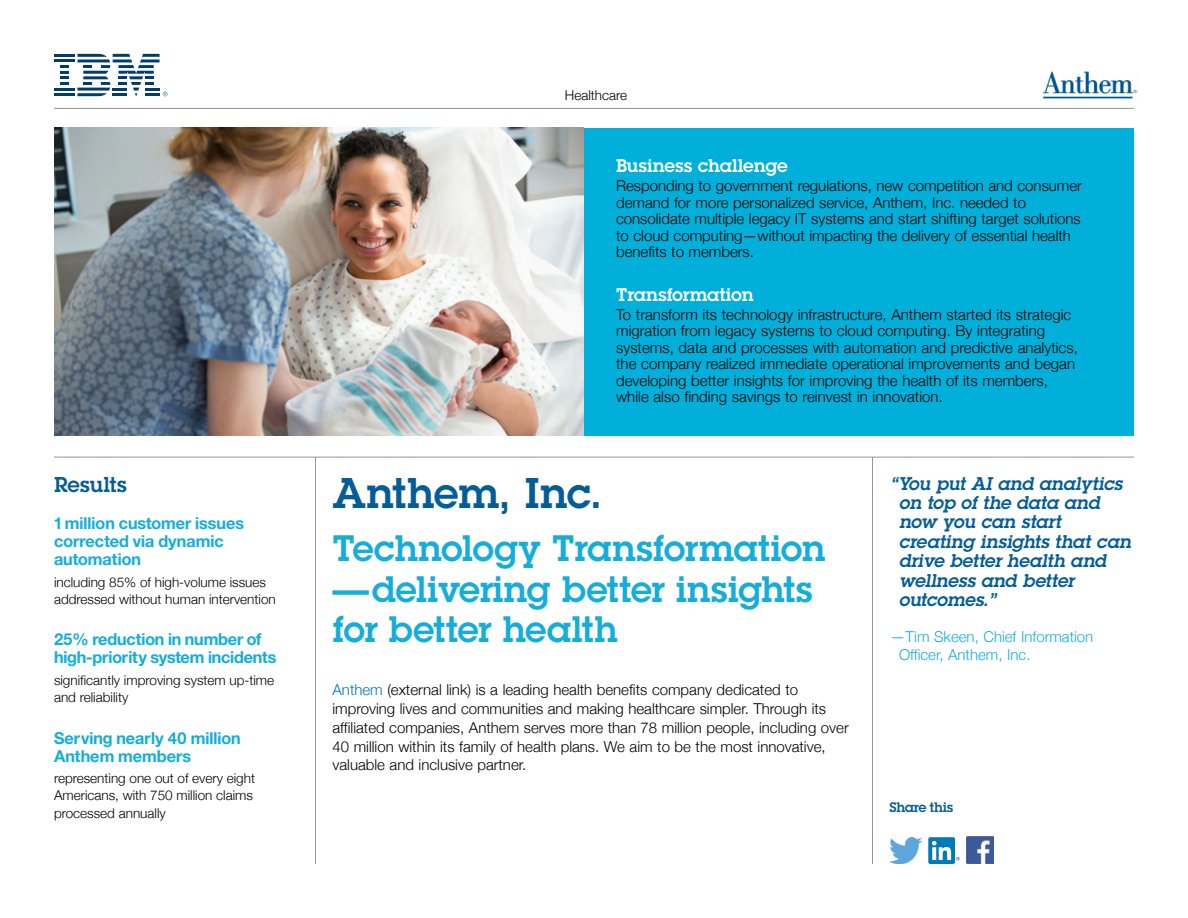
<style>
.page{position:relative;width:1188px;height:918px;background:#fff}
.page>*{position:absolute;margin:0;border:0;box-sizing:border-box;transform-origin:0 0}
.t1{font:42px "Lubalin Demifor IBM";color:#045d99}
.t2{font:36px/40.5px "Lubalin Demifor IBM";letter-spacing:-.005em;color:#15adda}
.t3{font:21px "Lubalin Demifor IBM";color:#045d99}
.t4{font:italic 18px/19.5px "Lubalin Demifor IBM";color:#045d99}
.t5{font:18px "Lubalin Demifor IBM";color:#fff}
.t6{font:16.5px/18px "Helv Neue Boldfor IBM";color:#15adda}
.t7{font:300 15px/16.5px "Helvetica Neue";color:#000}
.t8{font:300 15px/18px "Helvetica Neue";color:#15adda}
.t9{font:300 13.5px/17.2px "Helvetica Neue";color:#000}
.t10{font:13.5px "Lubalin Demifor IBM";letter-spacing:-.015em;color:#045d99}
.s1{color:#0075b2}
</style>
<div class="page">
<hr style="left:315px;top:457px;width:1px;height:407px;background:#949598">
<hr style="left:872px;top:457px;width:1px;height:407px;background:#949598">
<hr style="left:54px;top:108px;width:1080px;height:1px;background:#949598">
<hr style="left:54px;top:457px;width:1080px;height:1px;background:#949598">
<div style="left:577px;top:128px;width:557px;height:310px;background:#00b0da"></div>
<img style="left:1042px;top:71px;width:96px;height:28px">
<img style="left:890px;top:838px;width:32px;height:26px">
<div style="left:928px;top:837px;width:27px;height:27px;background:#007bb6;border-radius:2px"></div>
<svg style="left:932px;top:841px;width:28px;height:20px"></svg>
<img style="left:966px;top:837px;width:27px;height:27px">
<hr style="left:54px;top:54px;width:21px;height:3px;background:#003d69">
<hr style="left:54px;top:59px;width:21px;height:3px;background:#003d69">
<hr style="left:54px;top:88px;width:21px;height:3px;background:#003d69">
<svg style="left:60px;top:65px;width:9px;height:20px"></svg>
<hr style="left:54px;top:93px;width:21px;height:3px;background:#003d69">
<svg style="left:77px;top:54px;width:90px;height:42px"></svg>
<img style="left:54px;top:128px;width:529px;height:309px">
<div style="left:38px;top:437px;width:1100px;height:7px;background:#fff"></div>
<h3 class="t3" style="left:54px;top:470px;width:74px">Results</h3>
<p class="t6" style="left:54px;top:514px;width:192px">1 million customer issues corrected via dynamic automation</p>
<p class="t9" style="left:54px;top:572px;width:223px">including 85% of high-volume issues addressed without human intervention</p>
<p class="t6" style="left:54px;top:630px;width:224px">25% reduction in number of high-priority system incidents</p>
<p class="t9" style="left:54px;top:670px;width:222px">significantly improving system up-time and reliability</p>
<p class="t6" style="left:54px;top:728px;width:188px">Serving nearly 40 million<br>Anthem members</p>
<p class="t9" style="left:54px;top:769px;width:203px">representing one out of every eight<br>Americans, with 750 million claims processed annually</p>
<p class="t9" style="left:565px;top:85px;width:64px">Healthcare</p>
<p class="t5" style="left:616px;top:154px;width:173px">Business challenge</p>
<p class="t7" style="left:616px;top:176px;width:467px">Responding to government regulations, new competition and consumer demand for more personalized service, Anthem, Inc. needed to consolidate multiple legacy IT systems and start shifting target solutions to cloud computing—without impacting the delivery of essential health benefits to members.</p>
<p class="t5" style="left:616px;top:282px;width:139px">Transformation</p>
<p class="t7" style="left:616px;top:305px;width:463px">To transform its technology infrastructure, Anthem started its strategic migration from legacy systems to cloud computing. By integrating systems, data and processes with automation and predictive analytics, the company realized immediate operational improvements and began developing better insights for improving the health of its members, while also finding savings to reinvest in innovation.</p>
<h1 class="t1" style="left:333px;top:465px;width:272px">Anthem, Inc.</h1>
<h2 class="t2" style="left:333px;top:528px;width:495px">Technology Transformation —delivering better insights for better health</h2>
<p class="t7" style="left:333px;top:680px;width:518px;line-height:18.8px"><span class="s1">Anthem</span> (external link) is a leading health benefits company dedicated to improving lives and communities and making healthcare simpler. Through its affiliated companies, Anthem serves more than 78 million people, including over 40 million within its family of health plans. We aim to be the most innovative, valuable and inclusive partner.</p>
<p class="t4" style="left:899px;top:473px;width:238px;text-indent:-8px">“You put AI and analytics on top of the data and now you can start creating insights that can drive better health and wellness and better outcomes.”</p>
<p class="t8" style="left:899px;top:626px;width:196px;text-indent:-9px">—Tim Skeen, Chief Information<br>Officer, Anthem, Inc.</p>
<p class="t10" style="left:890px;top:798px;width:65px">Share this</p>
</div>
